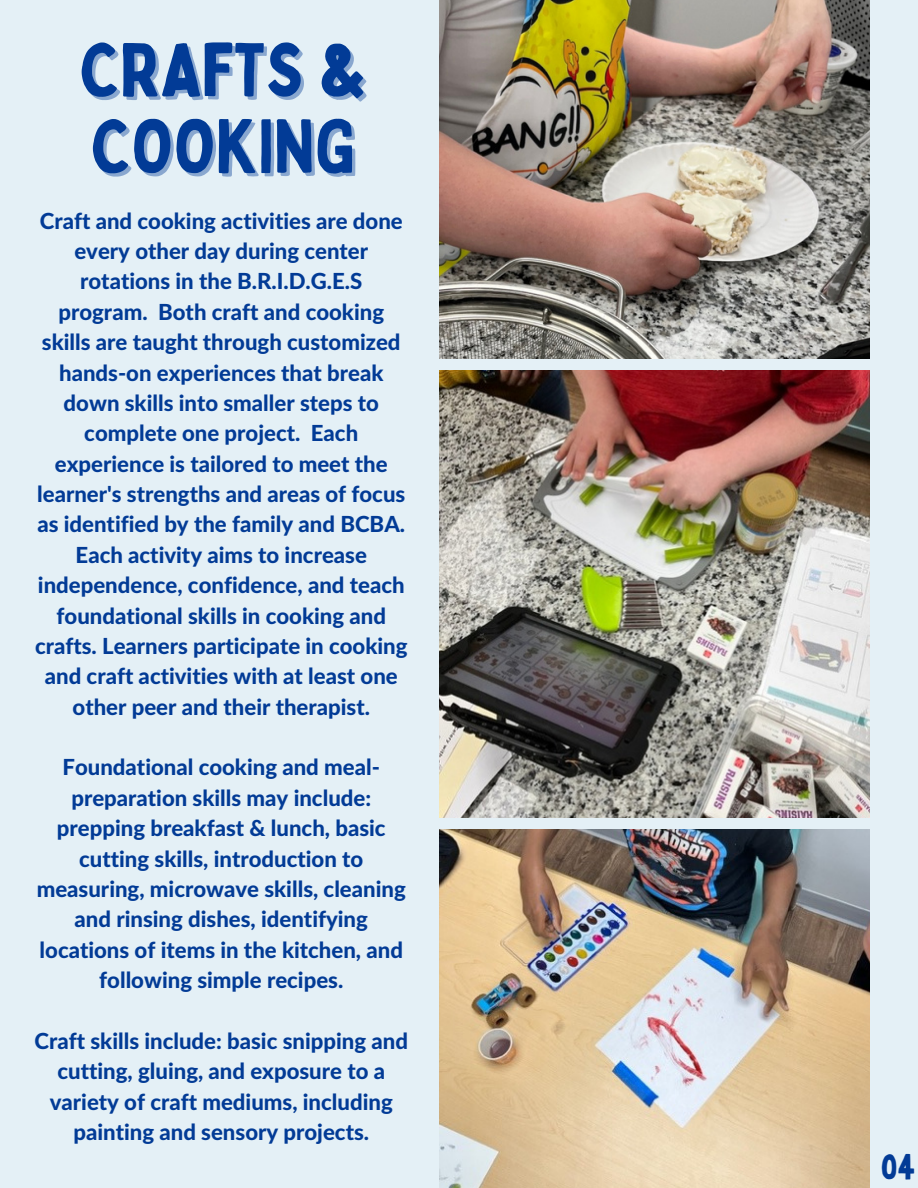
<style>
.page{position:relative;width:918px;height:1188px;background:#e4f0f6}
.page>*{position:absolute;margin:0;border:0;box-sizing:border-box;transform-origin:0 0}
.t1{font:74.55px "Bobby Jones";color:#023b96}
.t2{font:35.25px "Bobby Jones";color:#023b96}
.t3{font:800 22.2px/30.3px "Lato Latin";color:#023b96;text-align:center}
</style>
<div class="page">
<img style="left:440px;top:0;width:430px;height:359px">
<img style="left:440px;top:370px;width:430px;height:448px">
<img style="left:440px;top:829px;width:430px;height:359px">
<h1 class="t1" style="left:80px;top:23px;width:288px">CRAFTS &amp;</h1>
<p class="t1" style="left:91px;top:99px;width:265px">COOKING</p>
<p class="t3" style="left:35px;top:207px;width:374px">Craft and cooking activities are done every other day during center rotations in the B.R.I.D.G.E.S program. Both craft and cooking skills are taught through customized hands-on experiences that break down skills into smaller steps to complete one project. Each experience is tailored to meet the learner's strengths and areas of focus as identified by the family and BCBA.<br>Each activity aims to increase independence, confidence, and teach foundational skills in cooking and crafts. Learners participate in cooking and craft activities with at least one other peer and their therapist.</p>
<p class="t3" style="left:37px;top:753px;width:371px">Foundational cooking and meal&shy;preparation skills may include: prepping breakfast &amp; lunch, basic cutting skills, introduction to measuring, microwave skills, cleaning and rinsing dishes, identifying locations of items in the kitchen, and following simple recipes.</p>
<p class="t3" style="left:35px;top:1027px;width:375px">Craft skills include: basic snipping and cutting, gluing, and exposure to a variety of craft mediums, including painting and sensory projects.</p>
<h2 class="t2" style="left:881px;top:1145px;width:36px">04</h2>
</div>
